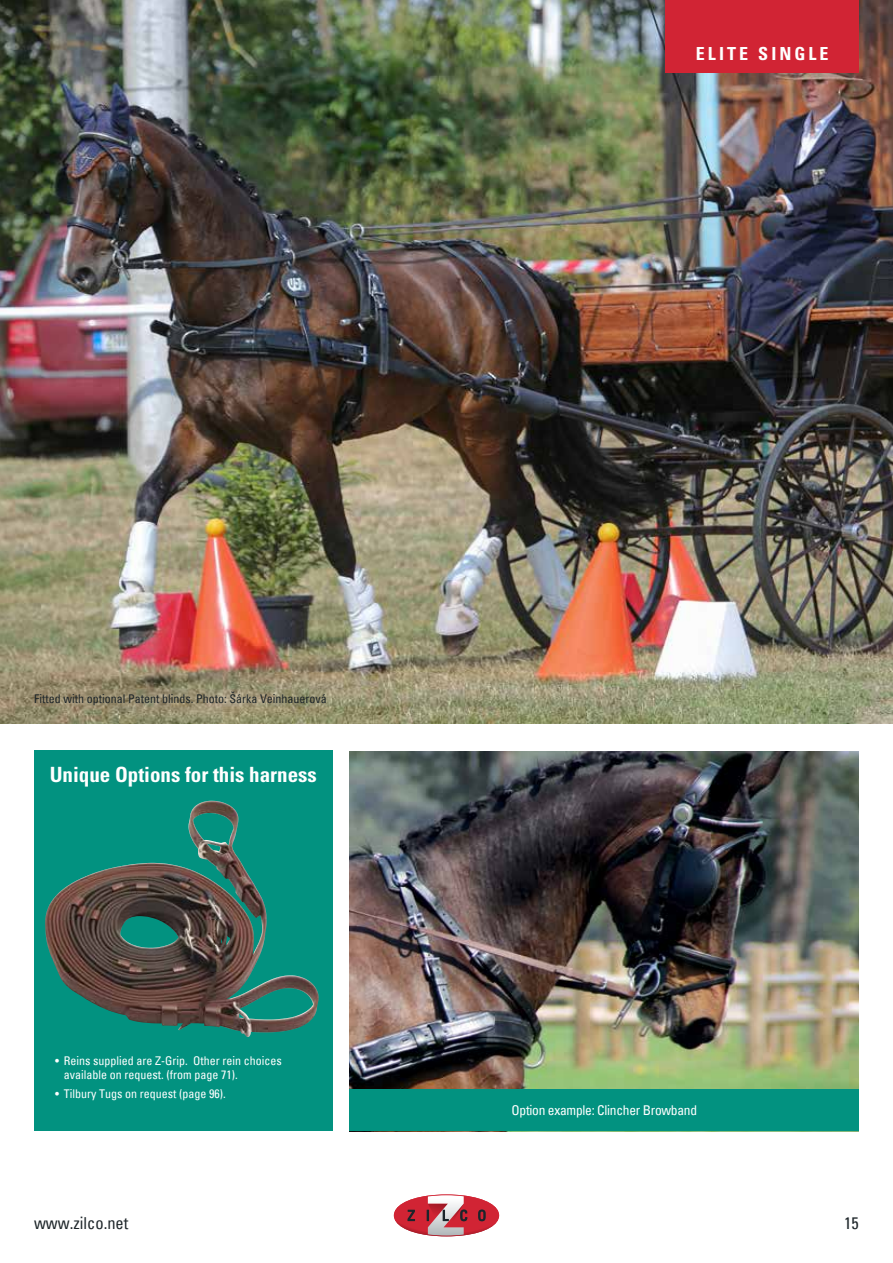
<style>
.page{position:relative;width:893px;height:1263px;background:#fff}
.page>*{position:absolute;margin:0;border:0;box-sizing:border-box;transform-origin:0 0}
.t1{font:700 condensed 21px "Univers LT Std";color:#fff}
.t2{font:700 condensed 18px "Univers LT Std";letter-spacing:.17em;color:#fff}
.t3{font:condensed 16.5px "Univers";color:#1d2529}
.t4{font:condensed 13.5px "Univers";letter-spacing:-.02em;color:#fff}
.t5{font:condensed 12px/14.4px "Univers";color:#fff}
.t6{font:condensed 12px "Univers";color:#1d2529}
</style>
<div class="page">
<svg style="left:394px;top:1194px;width:105px;height:42px"></svg>
<img style="left:0;top:0;width:893px;height:724px">
<div style="left:665px;top:0;width:194px;height:72px;background:#d12434"></div>
<img style="left:350px;top:752px;width:509px;height:337px">
<div style="left:350px;top:1089px;width:509px;height:42px;background:#029280"></div>
<div style="left:34px;top:750px;width:299px;height:381px;background:#029280"></div>
<img style="left:45px;top:801px;width:217px;height:236px">
<h2 class="t2" style="left:696px;top:42px;width:134px">ELITE SINGLE</h2>
<p class="t6" style="left:34px;top:691px;width:294px">Fitted with optional Patent blinds. Photo: Šárka Veinhauerová</p>
<h1 class="t1" style="left:50px;top:762px;width:269px">Unique Options for this harness</h1>
<p class="t5" style="left:64px;top:1053px;width:219px;text-indent:-9px">• Reins supplied are Z-Grip. Other rein choices available on request. (from page 71).</p>
<p class="t5" style="left:55px;top:1086px;width:172px">• Tilbury Tugs on request (page 96).</p>
<p class="t4" style="left:512px;top:1102px;width:187px">Option example: Clincher Browband</p>
<h3 class="t3" style="left:34px;top:1212px;width:96px">www.zilco.net</h3>
<h3 class="t3" style="left:844px;top:1212px;width:16px">15</h3>
</div>
